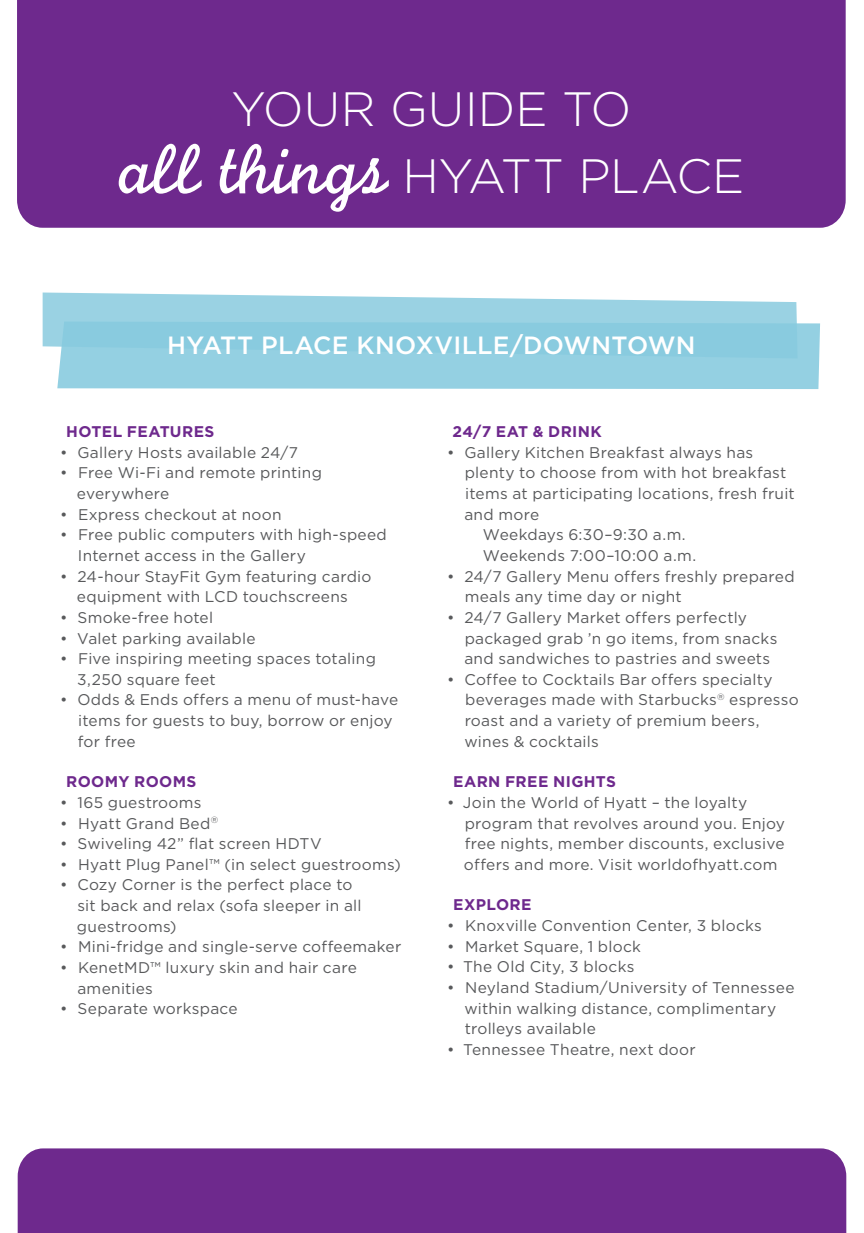
<style>
.page{position:relative;width:864px;height:1233px;background:#fff}
.page>*{position:absolute;margin:0;border:0;box-sizing:border-box;transform-origin:0 0}
.t1{font:300 48.2px/67px "Gotham";color:#fff;text-align:center}
.Property_Name_Inside{font:500 25px "Gotham";letter-spacing:.005em;color:#fff}
.t2{font:15.4px/20.6px "Gotham";letter-spacing:.015em;color:#58595b}
.Subhead_1{font:700 15.4px "Gotham";letter-spacing:.025em;color:#6e298d}
.s1{font-family:"Monoline Script Hyatt Place";font-weight:400;font-style:italic;font-size:74px}
</style>
<div class="page">
<div style="left:18px;top:1148px;width:828px;height:85px;background:#6e298d"></div>
<div style="left:17px;top:0;width:829px;height:228px;background:#6e298d"></div>
<div style="left:57px;top:323px;width:763px;height:66px;background:#94d0e2"></div>
<svg style="left:43px;top:293px;width:755px;height:65px;background:#99d1e3"></svg>
<h1 class="t1" style="left:118px;top:75px;width:628px">YOUR GUIDE TO<br><span class="s1">all things</span> HYATT PLACE</h1>
<p class="Property_Name_Inside" style="left:167px;top:331px;width:530px">HYATT PLACE KNOXVILLE/DOWNTOWN</p>
<p class="Subhead_1" style="left:66px;top:423px;width:150px">HOTEL FEATURES</p>
<p class="t2" style="left:60px;top:442px;width:239px">• Gallery Hosts available 24/7</p>
<p class="t2" style="left:77px;top:462px;width:247px;text-indent:-17px">• Free Wi-Fi and remote printing everywhere</p>
<p class="t2" style="left:60px;top:504px;width:223px">• Express checkout at noon</p>
<p class="t2" style="left:78px;top:524px;width:310px;text-indent:-18px">• Free public computers with high-speed<br>Internet access in the Gallery</p>
<p class="t2" style="left:60px;top:566px;width:313px;text-align:center">• 24-hour StayFit Gym featuring cardio equipment with LCD touchscreens</p>
<p class="t2" style="left:60px;top:607px;width:154px">• Smoke-free hotel</p>
<p class="t2" style="left:60px;top:628px;width:197px">• Valet parking available</p>
<p class="t2" style="left:77px;top:648px;width:300px;text-indent:-17px">• Five inspiring meeting spaces totaling<br>3,250 square feet</p>
<p class="t2" style="left:78px;top:689px;width:322px;text-indent:-17px">• Odds &amp; Ends offers a menu of must-have items for guests to buy, borrow or enjoy for free</p>
<p class="Subhead_1" style="left:66px;top:773px;width:132px">ROOMY ROOMS</p>
<p class="t2" style="left:60px;top:792px;width:143px">• 165 guestrooms</p>
<p class="t2" style="left:60px;top:813px;width:160px">• Hyatt Grand Bed<sup>®</sup></p>
<p class="t2" style="left:60px;top:833px;width:263px">• Swiveling 42” flat screen HDTV</p>
<p class="t2" style="left:60px;top:854px;width:342px">• Hyatt Plug Panel™ (in select guestrooms)</p>
<p class="t2" style="left:77px;top:874px;width:286px;text-indent:-17px">• Cozy Corner is the perfect place to sit back and relax (sofa sleeper in all guestrooms)</p>
<p class="t2" style="left:60px;top:936px;width:343px">• Mini-fridge and single-serve coffeemaker</p>
<p class="t2" style="left:77px;top:957px;width:281px;text-indent:-17px">• KenetMD™ luxury skin and hair care amenities</p>
<p class="t2" style="left:60px;top:998px;width:179px">• Separate workspace</p>
<p class="Subhead_1" style="left:453px;top:423px;width:151px">24/7 EAT &amp; DRINK</p>
<p class="t2" style="left:447px;top:442px;width:308px">• Gallery Kitchen Breakfast always has</p>
<p class="t2" style="left:465px;top:462px;width:323px">plenty to choose from with hot breakfast</p>
<p class="t2" style="left:465px;top:483px;width:331px">items at participating locations, fresh fruit</p>
<p class="t2" style="left:464px;top:504px;width:76px">and more</p>
<p class="t2" style="left:483px;top:524px;width:204px">Weekdays 6:30–9:30 a.m.</p>
<p class="t2" style="left:483px;top:545px;width:215px">Weekends 7:00–10:00 a.m.</p>
<p class="t2" style="left:465px;top:566px;width:332px;text-indent:-17px">• 24/7 Gallery Menu offers freshly prepared meals any time day or night</p>
<p class="t2" style="left:464px;top:607px;width:315px;text-indent:-17px">• 24/7 Gallery Market offers perfectly packaged grab ’n go items, from snacks and sandwiches to pastries and sweets</p>
<p class="t2" style="left:464px;top:669px;width:336px;text-indent:-17px">• Coffee to Cocktails Bar offers specialty beverages made with Starbucks<sup>®</sup> espresso roast and a variety of premium beers, wines &amp; cocktails</p>
<p class="Subhead_1" style="left:453px;top:773px;width:164px">EARN FREE NIGHTS</p>
<p class="t2" style="left:464px;top:792px;width:323px;text-indent:-17px">• Join the World of Hyatt – the loyalty program that revolves around you. Enjoy free nights, member discounts, exclusive offers and more. Visit worldofhyatt.com</p>
<p class="Subhead_1" style="left:453px;top:896px;width:80px">EXPLORE</p>
<p class="t2" style="left:447px;top:915px;width:316px">• Knoxville Convention Center, 3 blocks</p>
<p class="t2" style="left:447px;top:936px;width:195px">• Market Square, 1 block</p>
<p class="t2" style="left:447px;top:956px;width:189px">• The Old City, 3 blocks</p>
<p class="t2" style="left:464px;top:977px;width:332px;text-indent:-17px">• Neyland Stadium/University of Tennessee within walking distance, complimentary trolleys available</p>
<p class="t2" style="left:447px;top:1039px;width:250px">• Tennessee Theatre, next door</p>
</div>
